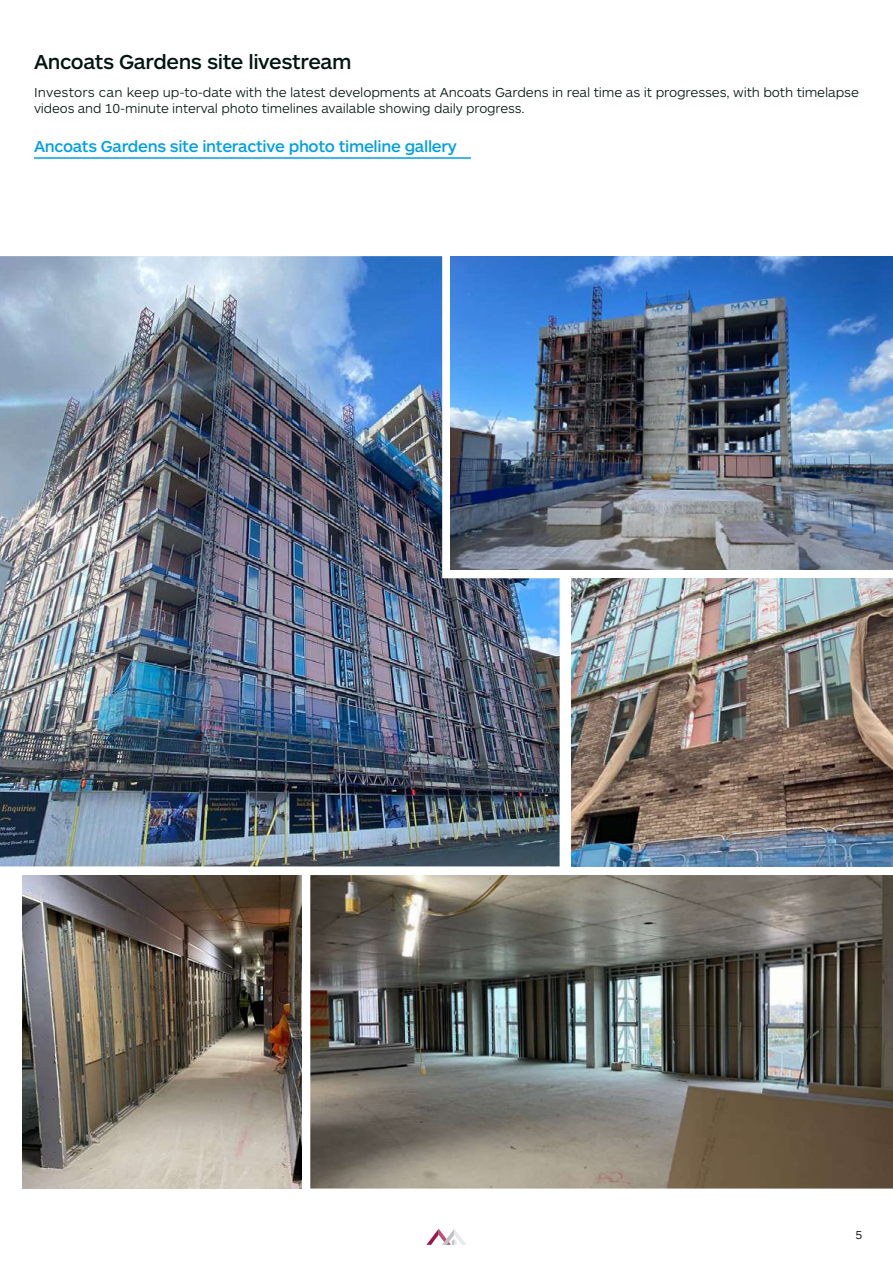
<style>
.page{position:relative;width:893px;height:1263px;background:#fff}
.page>*{position:absolute;margin:0;border:0;box-sizing:border-box;transform-origin:0 0}
.t1{font:500 21px "ARS Maquette Pro";letter-spacing:-.02em;color:#011410}
.t2{font:500 16.5px "ARS Maquette Pro";letter-spacing:-.02em;color:#009fe3}
.t3{font:300 13.5px/16.2px "ARS Maquette Pro";letter-spacing:-.01em;color:#011410}
.t4{font:300 12px "ARS Maquette Pro";color:#000}
</style>
<div class="page">
<hr style="left:34px;top:157px;width:437px;height:2px;background:#009fe3">
<img style="left:560px;top:256px;width:333px;height:314px">
<img style="left:22px;top:875px;width:280px;height:313px">
<img style="left:0;top:256px;width:560px;height:610px">
<img style="left:572px;top:578px;width:321px;height:288px">
<img style="left:310px;top:875px;width:583px;height:313px">
<svg style="left:426px;top:1229px;width:40px;height:16px"></svg>
<h1 class="t1" style="left:34px;top:48px;width:319px">Ancoats Gardens site livestream</h1>
<p class="t3" style="left:34px;top:84px;width:826px">Investors can keep up-to-date with the latest developments at Ancoats Gardens in real time as it progresses, with both timelapse videos and 10-minute interval photo timelines available showing daily progress.</p>
<p class="t2" style="left:34px;top:135px;width:424px">Ancoats Gardens site interactive photo timeline gallery</p>
<p class="t4" style="left:855px;top:1227px;width:8px">5</p>
</div>
